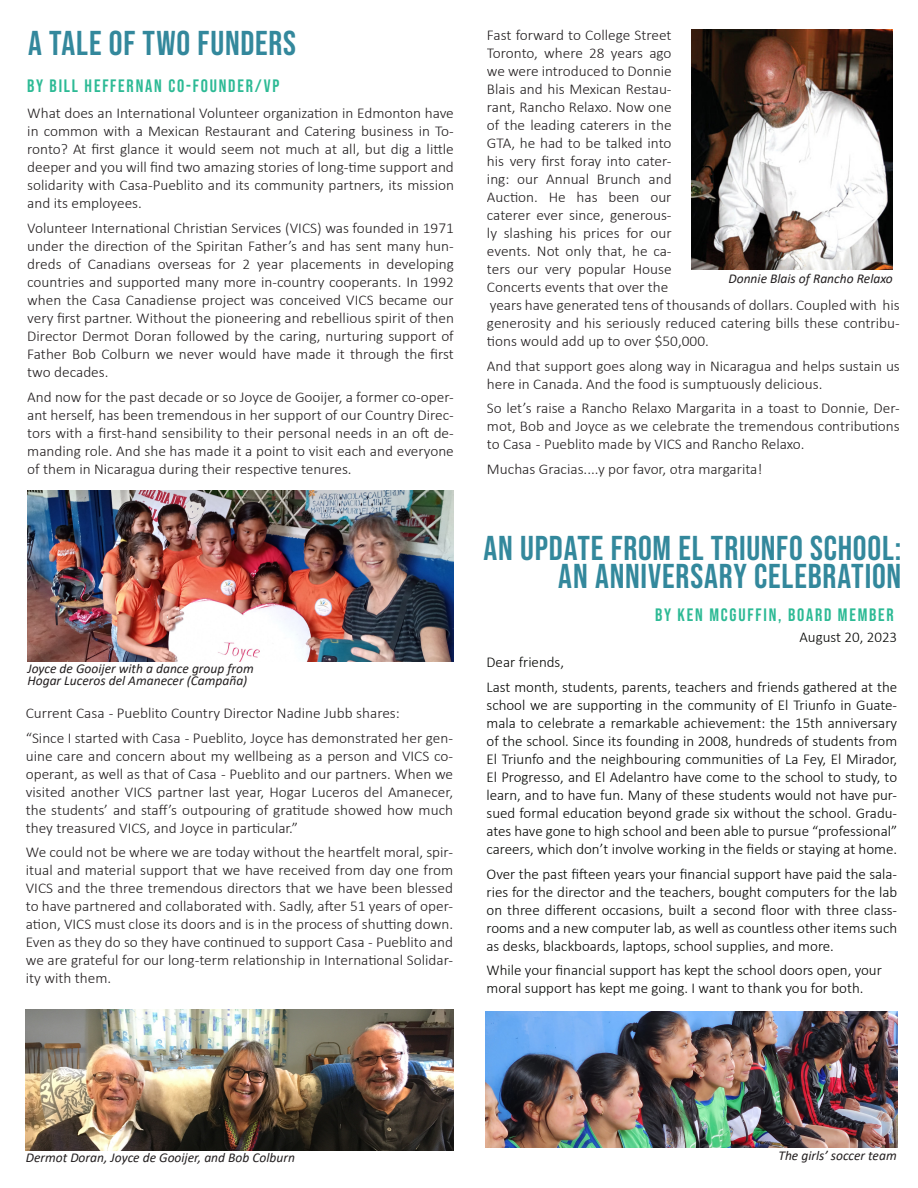
<style>
.page{position:relative;width:918px;height:1188px;background:#fff}
.page>*{position:absolute;margin:0;border:0;box-sizing:border-box;transform-origin:0 0}
.TOP_HEADER{font:34.5px/28.5px "Bebas Neue";letter-spacing:.025em;color:#33889c;text-align:right}
.TOP_HEADER-2{font:18px "Bebas Neue";letter-spacing:.1em;color:#2dba95}
.Body_text_copy_grey{font:300 15px/18px "Calibri";color:#231f20;text-align:justify}
.Body_text_copy_grey-2{font:300 15px/18px "Calibri";color:#040503;text-align:justify}
.Body_text_copy_grey-3{font:italic 13.5px/12px "Calibri";color:#231f20}
</style>
<div class="page">
<img style="left:485px;top:1011px;width:412px;height:136px">
<img style="left:26px;top:1010px;width:427px;height:140px">
<img style="left:27px;top:490px;width:427px;height:172px">
<img style="left:692px;top:29px;width:201px;height:241px">
<p class="TOP_HEADER" style="left:28px;top:29px;width:269px">A TALE OF TWO FUNDERS</p>
<p class="Body_text_copy_grey" style="left:487px;top:26px;width:186px">Fast forward to College Street Toronto, where 28 years ago we were introduced to Donnie Blais and his Mexican Restau&shy;rant, Rancho Relaxo. Now one of the leading caterers in the GTA, he had to be talked into his very first foray into cater&shy;ing: our Annual Brunch and Auction. He has been our caterer ever since, generous&shy;ly slashing his prices for our events. Not only that, he ca&shy;ters our very popular House Concerts events that over the</p>
<p class="Body_text_copy_grey" style="left:487px;top:296px;width:414px">years have generated tens of thousands of dollars. Coupled with his generosity and his seriously reduced catering bills these contribu&shy;tions would add up to over $50,000.</p>
<p class="Body_text_copy_grey" style="left:487px;top:357px;width:414px">And that support goes along way in Nicaragua and helps sustain us here in Canada. And the food is sumptuously delicious.</p>
<p class="Body_text_copy_grey" style="left:487px;top:399px;width:414px">So let’s raise a Rancho Relaxo Margarita in a toast to Donnie, Der&shy;mot, Bob and Joyce as we celebrate the tremendous contributions to Casa - Pueblito made by VICS and Rancho Relaxo.</p>
<p class="Body_text_copy_grey" style="left:487px;top:460px;width:277px">Muchas Gracias....y por favor, otra margarita!</p>
<p class="TOP_HEADER-2" style="left:27px;top:75px;width:254px">BY BILL HEFFERNAN CO-FOUNDER/VP</p>
<p class="Body_text_copy_grey" style="left:27px;top:104px;width:428px">What does an International Volunteer organization in Edmonton have in common with a Mexican Restaurant and Catering business in To&shy;ronto? At first glance it would seem not much at all, but dig a little deeper and you will find two amazing stories of long-time support and solidarity with Casa-Pueblito and its community partners, its mission and its employees.</p>
<p class="Body_text_copy_grey" style="left:27px;top:219px;width:428px">Volunteer International Christian Services (VICS) was founded in 1971 under the direction of the Spiritan Father’s and has sent many hun&shy;dreds of Canadians overseas for 2 year placements in developing countries and supported many more in-country cooperants. In 1992 when the Casa Canadiense project was conceived VICS became our very first partner. Without the pioneering and rebellious spirit of then Director Dermot Doran followed by the caring, nurturing support of Father Bob Colburn we never would have made it through the first two decades.</p>
<p class="Body_text_copy_grey" style="left:27px;top:387px;width:428px">And now for the past decade or so Joyce de Gooijer, a former co-oper&shy;ant herself, has been tremendous in her support of our Country Direc&shy;tors with a first-hand sensibility to their personal needs in an oft de&shy;manding role. And she has made it a point to visit each and everyone of them in Nicaragua during their respective tenures.</p>
<p class="Body_text_copy_grey-3" style="left:728px;top:272px;width:166px">Donnie Blais of Rancho Relaxo</p>
<p class="TOP_HEADER" style="left:484px;top:533px;width:419px">AN UPDATE FROM EL TRIUNFO SCHOOL:<br>AN ANNIVERSARY CELEBRATION</p>
<p class="TOP_HEADER-2" style="left:655px;top:605px;width:240px">BY KEN MCGUFFIN, BOARD MEMBER</p>
<p class="Body_text_copy_grey-3" style="left:27px;top:662px;width:228px">Joyce de Gooijer with a dance group from<br>Hogar Luceros del Amanecer (Campaña)</p>
<p class="Body_text_copy_grey" style="left:26px;top:704px;width:376px">Current Casa - Pueblito Country Director Nadine Jubb shares:</p>
<p class="Body_text_copy_grey" style="left:26px;top:728px;width:429px">“Since I started with Casa - Pueblito, Joyce has demonstrated her gen&shy;uine care and concern about my wellbeing as a person and VICS co&shy;operant, as well as that of Casa - Pueblito and our partners. When we visited another VICS partner last year, Hogar Luceros del Amanecer, the students’ and staff’s outpouring of gratitude showed how much they treasured VICS, and Joyce in particular.”</p>
<p class="Body_text_copy_grey" style="left:26px;top:843px;width:429px">We could not be where we are today without the heartfelt moral, spir&shy;itual and material support that we have received from day one from VICS and the three tremendous directors that we have been blessed to have partnered and collaborated with. Sadly, after 51 years of oper&shy;ation, VICS must close its doors and is in the process of shutting down.<br>Even as they do so they have continued to support Casa - Pueblito and we are grateful for our long-term relationship in International Solidar&shy;ity with them.</p>
<p class="Body_text_copy_grey-2" style="left:800px;top:628px;width:99px">August 20, 2023</p>
<p class="Body_text_copy_grey-2" style="left:487px;top:653px;width:79px">Dear friends,</p>
<p class="Body_text_copy_grey-2" style="left:487px;top:678px;width:412px">Last month, students, parents, teachers and friends gathered at the school we are supporting in the community of El Triunfo in Guate&shy;mala to celebrate a remarkable achievement: the 15th anniversary of the school. Since its founding in 2008, hundreds of students from El Triunfo and the neighbouring communities of La Fey, El Mirador, El Progresso, and El Adelantro have come to the school to study, to learn, and to have fun. Many of these students would not have pur&shy;sued formal education beyond grade six without the school. Gradu&shy;ates have gone to high school and been able to pursue “professional” careers, which don’t involve working in the fields or staying at home.</p>
<p class="Body_text_copy_grey-2" style="left:487px;top:864px;width:412px">Over the past fifteen years your financial support have paid the sala&shy;ries for the director and the teachers, bought computers for the lab on three different occasions, built a second floor with three class&shy;rooms and a new computer lab, as well as countless other items such as desks, blackboards, laptops, school supplies, and more.</p>
<p class="Body_text_copy_grey-2" style="left:487px;top:961px;width:397px">While your financial support has kept the school doors open, your moral support has kept me going. I want to thank you for both.</p>
<p class="Body_text_copy_grey-3" style="left:26px;top:1151px;width:271px">Dermot Doran, Joyce de Gooijer, and Bob Colburn</p>
<p class="Body_text_copy_grey-3" style="left:778px;top:1149px;width:120px">The girls’ soccer team</p>
</div>
